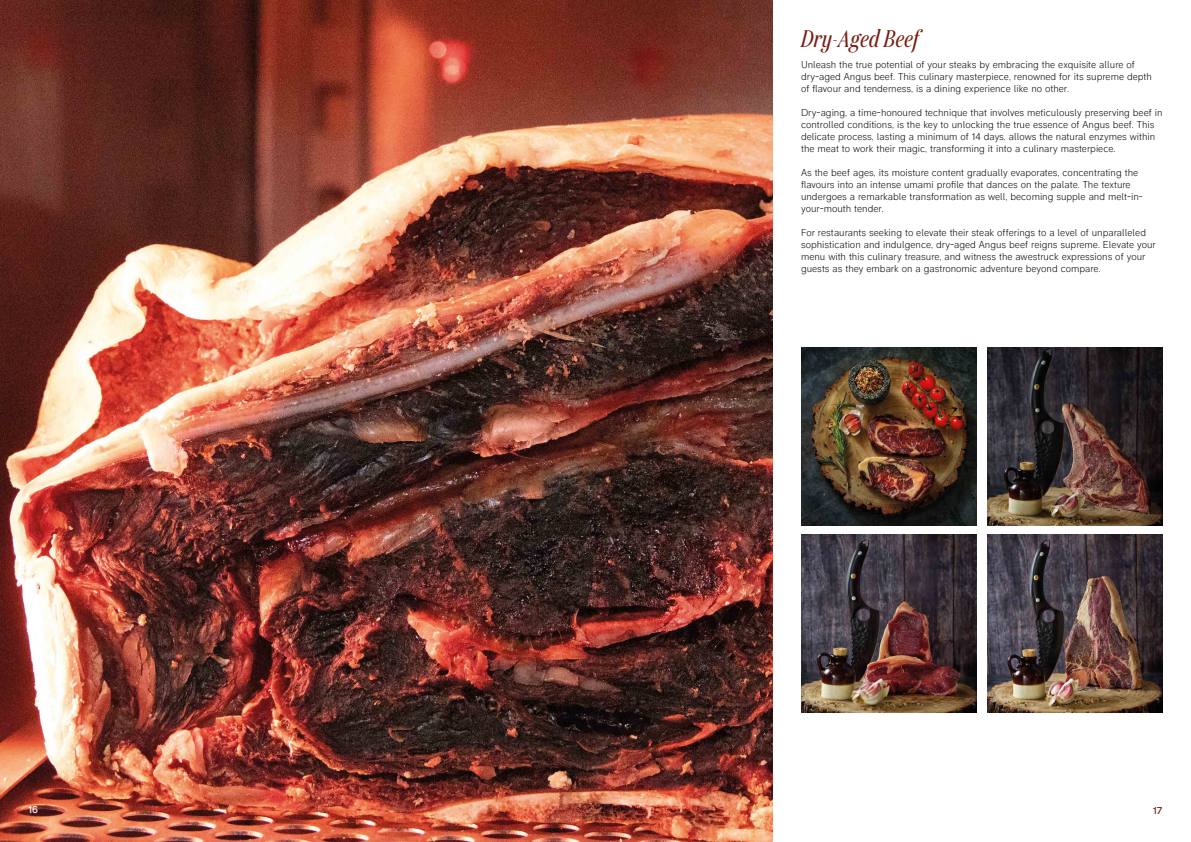
<style>
.page{position:relative;width:1191px;height:842px;background:#fff}
.page>*{position:absolute;margin:0;border:0;box-sizing:border-box;transform-origin:0 0}
.t1{font:italic 24px "Test Domaine Display Cd";letter-spacing:.025em;color:#781e11}
.t2{font:300 10px/12px "RM Pro";color:#020203}
.t3{font:10px "RM Pro";color:#fff}
.t4{font:10px "RM Pro";color:#781e12}
</style>
<div class="page">
<img style="left:801px;top:347px;width:175px;height:179px">
<img style="left:801px;top:535px;width:175px;height:178px">
<img style="left:987px;top:347px;width:175px;height:179px">
<img style="left:987px;top:535px;width:175px;height:178px">
<img style="left:0;top:0;width:772px;height:842px">
<h1 class="t1" style="left:801px;top:25px;width:119px">Dry-Aged Beef</h1>
<p class="t2" style="left:801px;top:59px;width:352px">Unleash the true potential of your steaks by embracing the exquisite allure of dry-aged Angus beef. This culinary masterpiece, renowned for its supreme depth of flavour and tenderness, is a dining experience like no other.</p>
<p class="t2" style="left:801px;top:107px;width:363px">Dry-aging, a time-honoured technique that involves meticulously preserving beef in controlled conditions, is the key to unlocking the true essence of Angus beef. This delicate process, lasting a minimum of 14 days, allows the natural enzymes within the meat to work their magic, transforming it into a culinary masterpiece.</p>
<p class="t2" style="left:801px;top:167px;width:343px">As the beef ages, its moisture content gradually evaporates, concentrating the flavours into an intense umami profile that dances on the palate. The texture undergoes a remarkable transformation as well, becoming supple and melt-in&shy;your-mouth tender.</p>
<p class="t2" style="left:801px;top:227px;width:356px">For restaurants seeking to elevate their steak offerings to a level of unparalleled sophistication and indulgence, dry-aged Angus beef reigns supreme. Elevate your menu with this culinary treasure, and witness the awestruck expressions of your guests as they embark on a gastronomic adventure beyond compare.</p>
<p class="t3" style="left:28px;top:804px;width:11px">16</p>
<p class="t4" style="left:1153px;top:804px;width:11px">17</p>
</div>
